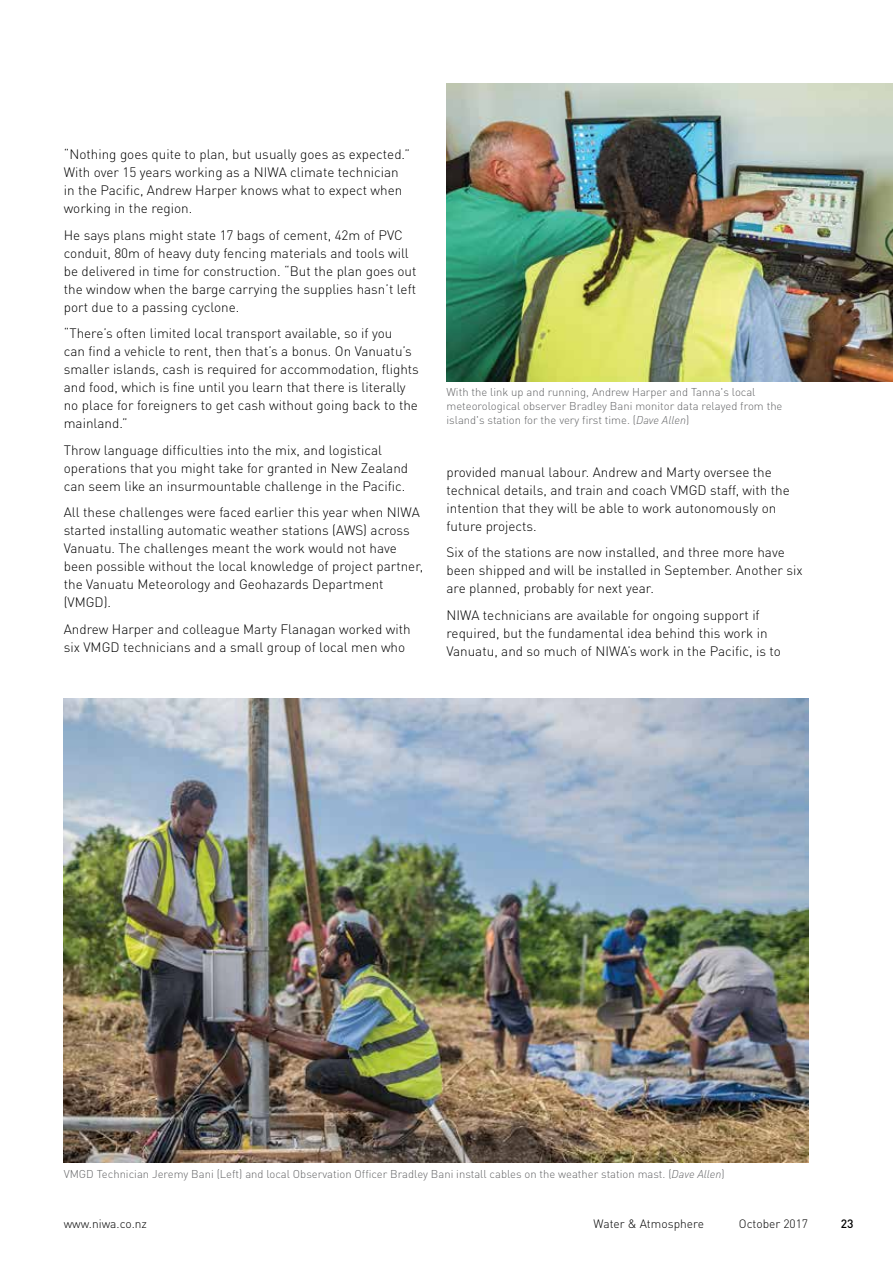
<style>
.page{position:relative;width:893px;height:1263px;background:#fff}
.page>*{position:absolute;margin:0;border:0;box-sizing:border-box;transform-origin:0 0}
.t1{font:300 13.5px/18px "DIN Pro";color:#000}
.t2{font:300 12px "DIN Pro";color:#000}
.t3{font:500 12px "DIN Pro";color:#000}
.t4{font:300 11.25px/14.2px "DIN Pro";color:#636466}
.s1{font-style:italic}
</style>
<div class="page">
<img style="left:64px;top:698px;width:744px;height:465px">
<img style="left:446px;top:84px;width:447px;height:297px">
<p class="t1" style="left:64px;top:144px;width:348px">“Nothing goes quite to plan, but usually goes as expected.” With over 15 years working as a NIWA climate technician in the Pacific, Andrew Harper knows what to expect when working in the region.</p>
<p class="t1" style="left:64px;top:225px;width:354px">He says plans might state 17 bags of cement, 42m of PVC conduit, 80m of heavy duty fencing materials and tools will be delivered in time for construction. “But the plan goes out the window when the barge carrying the supplies hasn’t left port due to a passing cyclone.</p>
<p class="t1" style="left:64px;top:323px;width:357px">“There’s often limited local transport available, so if you<br>can find a vehicle to rent, then that’s a bonus. On Vanuatu’s smaller islands, cash is required for accommodation, flights and food, which is fine until you learn that there is literally no place for foreigners to get cash without going back to the mainland.”</p>
<p class="t1" style="left:64px;top:440px;width:346px">Throw language difficulties into the mix, and logistical operations that you might take for granted in New Zealand can seem like an insurmountable challenge in the Pacific.</p>
<p class="t1" style="left:64px;top:502px;width:361px">All these challenges were faced earlier this year when NIWA started installing automatic weather stations (AWS) across Vanuatu. The challenges meant the work would not have been possible without the local knowledge of project partner, the Vanuatu Meteorology and Geohazards Department (VMGD).</p>
<p class="t1" style="left:64px;top:619px;width:348px">Andrew Harper and colleague Marty Flanagan worked with six VMGD technicians and a small group of local men who</p>
<p class="t4" style="left:446px;top:383px;width:337px">With the link up and running, Andrew Harper and Tanna's local meteorological observer Bradley Bani monitor data relayed from the island's station for the very first time. (<span class="s1">Dave Allen</span>)</p>
<p class="t1" style="left:446px;top:462px;width:345px">provided manual labour. Andrew and Marty oversee the technical details, and train and coach VMGD staff, with the intention that they will be able to work autonomously on future projects.</p>
<p class="t1" style="left:446px;top:542px;width:358px">Six of the stations are now installed, and three more have been shipped and will be installed in September. Another six are planned, probably for next year.</p>
<p class="t1" style="left:446px;top:605px;width:336px">NIWA technicians are available for ongoing support if required, but the fundamental idea behind this work in<br>Vanuatu, and so much of NIWA’s work in the Pacific, is to</p>
<p class="t4" style="left:64px;top:1165px;width:662px">VMGD Technician Jeremy Bani (Left) and local Observation Officer Bradley Bani install cables on the weather station mast. (<span class="s1">Dave Allen</span>)</p>
<p class="t2" style="left:64px;top:1215px;width:85px">www.niwa.co.nz</p>
<p class="t2" style="left:594px;top:1215px;width:112px">Water &amp; Atmosphere</p>
<p class="t2" style="left:739px;top:1215px;width:71px">October 2017</p>
<p class="t3" style="left:841px;top:1214px;width:14px">23</p>
</div>
